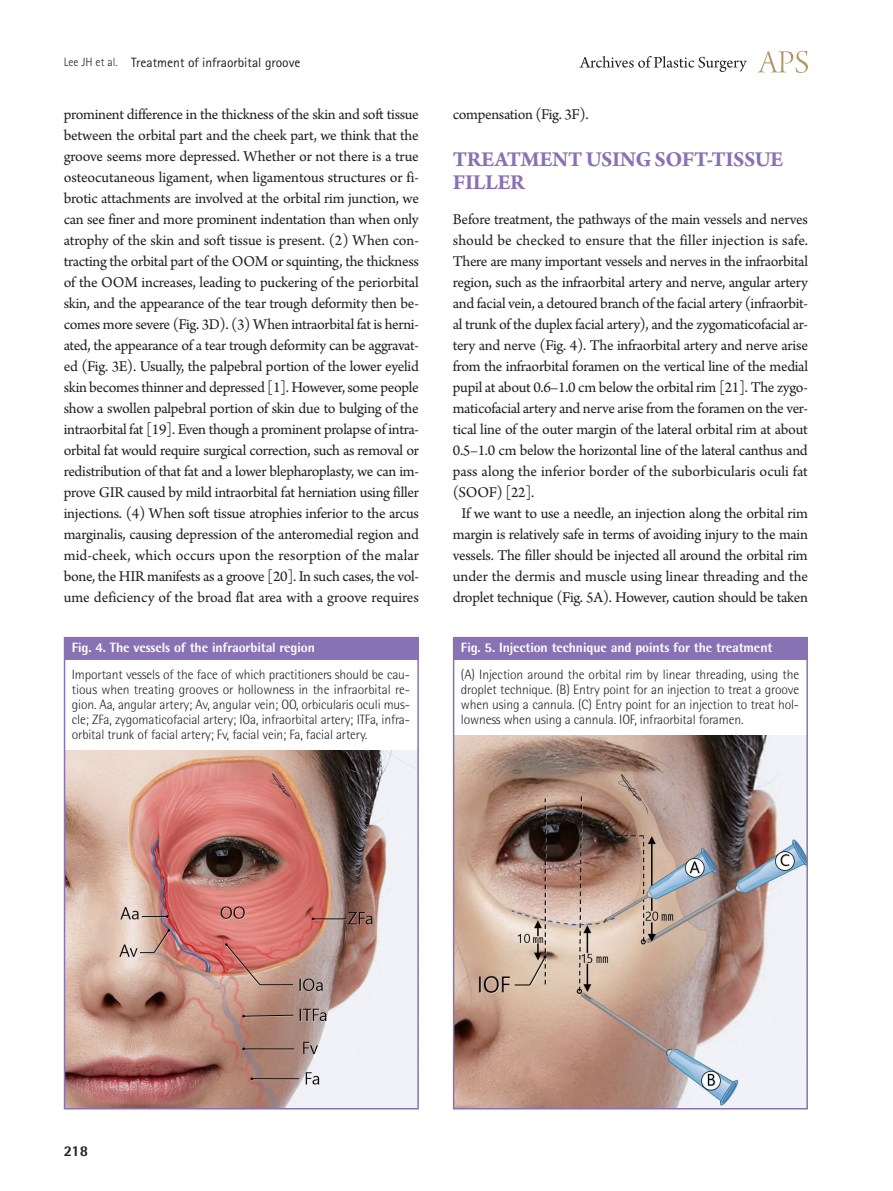
<style>
.page{position:relative;width:893px;height:1191px;background:#fff}
.page>*{position:absolute;margin:0;border:0;box-sizing:border-box;transform-origin:0 0}
.대제목{font:700 22.5px/22.5px "Arno Pro";letter-spacing:-.02em;color:#8972b3}
.본문{font:15.75px/21px "Arno Pro";letter-spacing:-.015em;color:#231f20;text-align:justify}
.본문_0{font:15.75px/21px "Arno Pro";color:#231f20;text-align:justify}
.t1{font:800 15px "Rotis Semi Sans Std";color:#231f20}
.그림설명{font:300 13.5px/15px "Rotis Semi Sans Std";letter-spacing:-.01em;color:#231f20;text-align:justify}
.표그림제목{font:800 13.5px "Rotis Semi Sans Std";letter-spacing:-.01em;color:#fff}
.t2{font:13.5px "Rotis Sans Serif Std";color:#231f20}
.s1{font-weight:300;font-size:12px}
</style>
<div class="page">
<svg style="left:757px;top:51px;width:51px;height:22px"></svg>
<svg style="left:579px;top:56px;width:168px;height:16px"></svg>
<img style="left:67px;top:750px;width:349px;height:356px">
<div style="left:64px;top:637px;width:354px;height:22px;background:#8972b3"></div>
<div style="left:64px;top:637px;width:355px;height:472px;border:2px solid #8972b3"></div>
<img style="left:456px;top:735px;width:349px;height:371px">
<div style="left:453px;top:637px;width:354px;height:22px;background:#8972b3"></div>
<div style="left:453px;top:637px;width:355px;height:472px;border:2px solid #8972b3"></div>
<p class="t2" style="left:64px;top:54px;width:238px"><span class="s1">Lee JH et al.</span> Treatment of infraorbital groove</p>
<p class="본문" style="left:64px;top:105px;width:357px">prominent difference in the thickness of the skin and soft tissue between the orbital part and the cheek part, we think that the groove seems more depressed. Whether or not there is a true osteocutaneous ligament, when ligamentous structures or fi&shy;brotic attachments are involved at the orbital rim junction, we can see finer and more prominent indentation than when only atrophy of the skin and soft tissue is present. (2) When con&shy;tracting the orbital part of the OOM or squinting, the thickness of the OOM increases, leading to puckering of the periorbital skin, and the appearance of the tear trough deformity then be&shy;comes more severe (Fig. 3D). (3) When intraorbital fat is herni&shy;ated, the appearance of a tear trough deformity can be aggravat&shy;ed (Fig. 3E). Usually, the palpebral portion of the lower eyelid skin becomes thinner and depressed [1]. However, some people show a swollen palpebral portion of skin due to bulging of the intraorbital fat [19]. Even though a prominent prolapse of intra&shy;orbital fat would require surgical correction, such as removal or redistribution of that fat and a lower blepharoplasty, we can im&shy;prove GIR caused by mild intraorbital fat herniation using filler injections. (4) When soft tissue atrophies inferior to the arcus marginalis, causing depression of the anteromedial region and mid-cheek, which occurs upon the resorption of the malar bone, the HIR manifests as a groove [20]. In such cases, the vol&shy;ume deficiency of the broad flat area with a groove requires</p>
<p class="표그림제목" style="left:72px;top:638px;width:245px">Fig. 4. The vessels of the infraorbital region</p>
<p class="그림설명" style="left:72px;top:666px;width:340px">Important vessels of the face of which practitioners should be cau&shy;tious when treating grooves or hollowness in the infraorbital re&shy;gion. Aa, angular artery; Av, angular vein; OO, orbicularis oculi mus&shy;cle; ZFa, zygomaticofacial artery; IOa, infraorbital artery; ITFa, infra&shy;orbital trunk of facial artery; Fv, facial vein; Fa, facial artery.</p>
<p class="본문" style="left:453px;top:105px;width:137px">compensation (Fig. 3F).</p>
<p class="대제목" style="left:453px;top:149px;width:332px">TREATMENT USING SOFT-TISSUE<br>FILLER</p>
<p class="본문_0" style="left:453px;top:210px;width:357px">Before treatment, the pathways of the main vessels and nerves should be checked to ensure that the filler injection is safe.<br>There are many important vessels and nerves in the infraorbital region, such as the infraorbital artery and nerve, angular artery and facial vein, a detoured branch of the facial artery (infraorbit&shy;al trunk of the duplex facial artery), and the zygomaticofacial ar&shy;tery and nerve (Fig. 4). The infraorbital artery and nerve arise from the infraorbital foramen on the vertical line of the medial pupil at about 0.6–1.0 cm below the orbital rim [21]. The zygo&shy;maticofacial artery and nerve arise from the foramen on the ver&shy;tical line of the outer margin of the lateral orbital rim at about 0.5–1.0 cm below the horizontal line of the lateral canthus and pass along the inferior border of the suborbicularis oculi fat (SOOF) [22].</p>
<p class="본문" style="left:453px;top:504px;width:357px;text-align:center">If we want to use a needle, an injection along the orbital rim margin is relatively safe in terms of avoiding injury to the main vessels. The filler should be injected all around the orbital rim under the dermis and muscle using linear threading and the droplet technique (Fig. 5A). However, caution should be taken</p>
<p class="표그림제목" style="left:461px;top:638px;width:313px">Fig. 5. Injection technique and points for the treatment</p>
<p class="그림설명" style="left:461px;top:666px;width:340px">(A) Injection around the orbital rim by linear threading, using the droplet technique. (B) Entry point for an injection to treat a groove when using a cannula. (C) Entry point for an injection to treat hol&shy;lowness when using a cannula. IOF, infraorbital foramen.</p>
<p class="t1" style="left:64px;top:1141px;width:26px">218</p>
</div>
